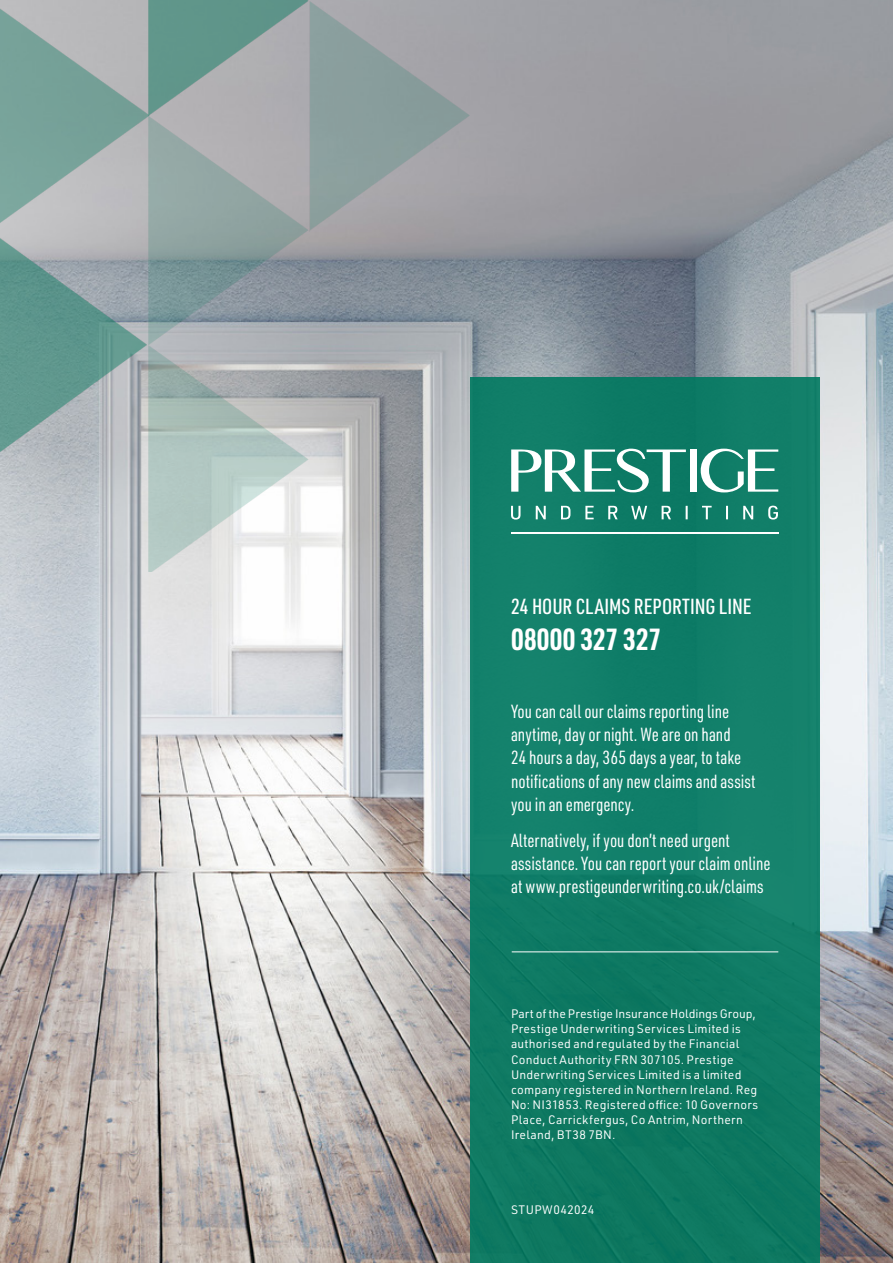
<style>
.page{position:relative;width:893px;height:1263px;background:#fff}
.page>*{position:absolute;margin:0;border:0;box-sizing:border-box;transform-origin:0 0}
.t1{font:700 30px "URWDIN Cond";letter-spacing:.01em;color:#fff}
.t2{font:500 21.45px "URWDIN Cond";color:#fff}
.t3{font:18.6px/23.2px "URWDIN Cond";color:#fff}
.t4{font:12px/15.1px "URWDIN";letter-spacing:.02em;color:#fff}
.t5{font:12px "URWDIN";letter-spacing:.04em;color:#fff}
</style>
<div class="page">
<img style="left:0;top:0;width:893px;height:1263px">
<div style="left:470px;top:377px;width:349px;height:886px;background:#107c66"></div>
<hr style="left:511px;top:532px;width:267px;height:2px;background:#fff">
<svg style="left:512px;top:449px;width:174px;height:43px"></svg>
<div style="left:690px;top:449px;width:6px;height:43px;background:#fff"></div>
<svg style="left:701px;top:448px;width:77px;height:45px"></svg>
<svg style="left:512px;top:506px;width:266px;height:13px"></svg>
<hr style="left:512px;top:951px;width:266px;height:1px;background:#fff">
<img style="left:0;top:0;width:512px;height:571px">
<p class="t2" style="left:511px;top:592px;width:242px">24 HOUR CLAIMS REPORTING LINE</p>
<p class="t1" style="left:511px;top:619px;width:152px">08000 327 327</p>
<p class="t3" style="left:511px;top:699px;width:246px">You can call our claims reporting line anytime, day or night. We are on hand<br>24 hours a day, 365 days a year, to take notifications of any new claims and assist you in an emergency.</p>
<p class="t3" style="left:511px;top:828px;width:261px">Alternatively, if you don’t need urgent assistance. You can report your claim online at www.prestigeunderwriting.co.uk/claims</p>
<p class="t4" style="left:511px;top:1006px;width:249px">Part of the Prestige Insurance Holdings Group, Prestige Underwriting Services Limited is authorised and regulated by the Financial Conduct Authority FRN 307105. Prestige Underwriting Services Limited is a limited company registered in Northern Ireland. Reg No: NI31853. Registered office: 10 Governors Place, Carrickfergus, Co Antrim, Northern Ireland, BT38 7BN.</p>
<p class="t5" style="left:511px;top:1202px;width:85px">STUPW042024</p>
</div>
